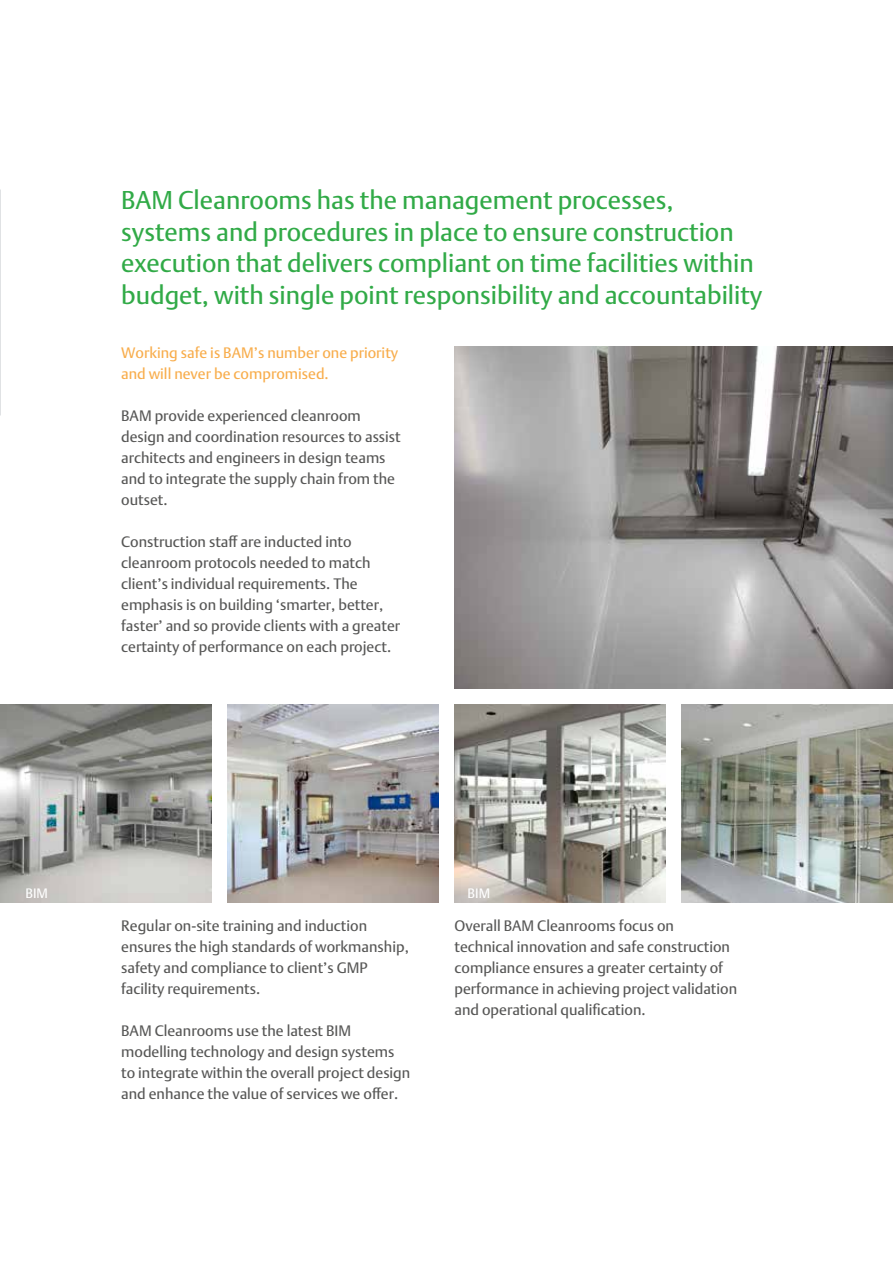
<style>
.page{position:relative;width:893px;height:1263px;background:#fff}
.page>*{position:absolute;margin:0;border:0;box-sizing:border-box;transform-origin:0 0}
.t1{font:25.5px/31.5px "DTL Argo Pro";color:#31aa47}
.t2{font:15px/21px "DTL Argo Pro";color:#575756}
.t3{font:15px/21px "DTL Argo Pro";color:#f8ad4c}
.t4{font:13.5px "DTL Argo Pro";color:#fff}
</style>
<div class="page">
<img style="left:454px;top:347px;width:439px;height:342px">
<img style="left:227px;top:705px;width:211px;height:198px">
<img style="left:682px;top:705px;width:211px;height:198px">
<img style="left:454px;top:705px;width:212px;height:198px">
<img style="left:0;top:705px;width:211px;height:198px">
<h1 class="t1" style="left:121px;top:185px;width:643px">BAM Cleanrooms has the management processes, systems and procedures in place to ensure construction execution that delivers compliant on time facilities within budget, with single point responsibility and accountability</h1>
<p class="t3" style="left:121px;top:343px;width:279px">Working safe is BAM’s number one priority and will never be compromised.</p>
<p class="t2" style="left:121px;top:406px;width:281px">BAM provide experienced cleanroom design and coordination resources to assist architects and engineers in design teams and to integrate the supply chain from the outset.</p>
<p class="t2" style="left:121px;top:532px;width:281px">Construction staff are inducted into cleanroom protocols needed to match client’s individual requirements. The emphasis is on building ‘smarter, better, faster’ and so provide clients with a greater certainty of performance on each project.</p>
<p class="t4" style="left:26px;top:885px;width:24px">BIM</p>
<p class="t4" style="left:468px;top:885px;width:24px">BIM</p>
<p class="t2" style="left:121px;top:916px;width:289px">Regular on-site training and induction ensures the high standards of workmanship, safety and compliance to client’s GMP facility requirements.</p>
<p class="t2" style="left:121px;top:1021px;width:291px">BAM Cleanrooms use the latest BIM modelling technology and design systems to integrate within the overall project design and enhance the value of services we offer.</p>
<p class="t2" style="left:454px;top:916px;width:284px">Overall BAM Cleanrooms focus on technical innovation and safe construction compliance ensures a greater certainty of performance in achieving project validation and operational qualification.</p>
</div>
